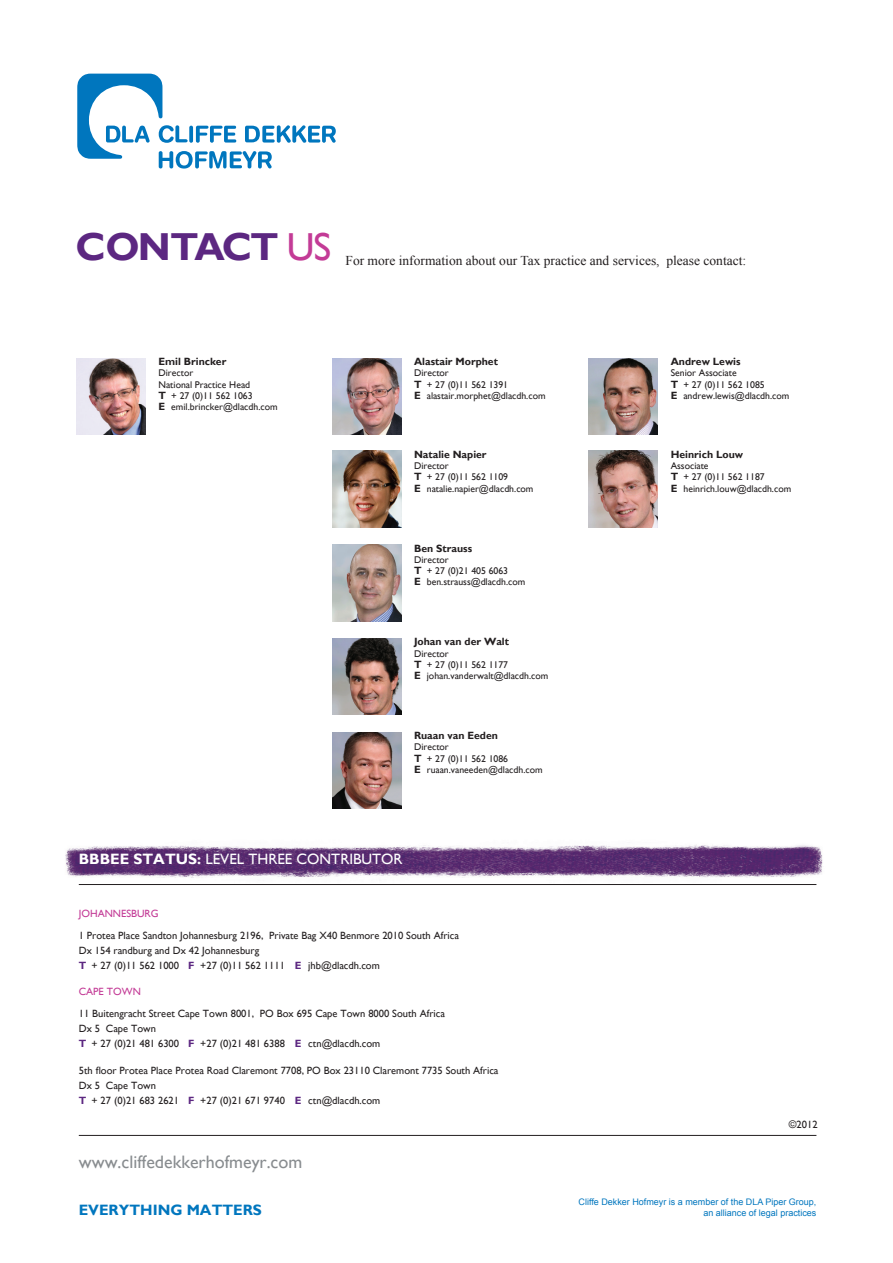
<style>
.page{position:relative;width:893px;height:1263px;background:#fff}
.page>*{position:absolute;margin:0;border:0;box-sizing:border-box;transform-origin:0 0}
.t1{font:700 39px "Gill Sans";letter-spacing:-.04em;color:#5c2781}
.t2{font:18px "Gill Sans";color:#888c8f}
.t3{font:15px "Gill Sans";color:#fff}
.t4{font:700 15px "Gill Sans";color:#0076be}
.t5{font:13.5px "Times New Roman";color:#231f20}
.t6{font:10.5px "Gill Sans";color:#231f20}
.t7{font:700 10.5px "Gill Sans";color:#231f20}
.t8{font:10.5px "Gill Sans";color:#c33b96}
.t9{font:9.75px "Gill Sans";color:#231f20}
.t10{font:9px/10.8px "Arial";color:#0076be;text-align:right}
.s1{font-weight:400;color:#c33b96}
.s2{font-weight:700;font-size:10.5px}
.s3{font-weight:700}
.s4{font-weight:700;color:#5c2781}
</style>
<div class="page">
<img style="left:65px;top:776px;width:758px;height:102px">
<img style="left:77px;top:358px;width:69px;height:77px">
<img style="left:332px;top:358px;width:69px;height:77px">
<img style="left:332px;top:638px;width:69px;height:77px">
<img style="left:332px;top:451px;width:69px;height:76px">
<img style="left:332px;top:544px;width:69px;height:77px">
<img style="left:332px;top:732px;width:69px;height:77px">
<img style="left:589px;top:358px;width:69px;height:77px">
<hr style="left:79px;top:884px;width:737px;height:1px;background:#231f20">
<hr style="left:79px;top:1135px;width:737px;height:1px;background:#231f20">
<svg style="left:77px;top:74px;width:259px;height:95px"></svg>
<img style="left:589px;top:451px;width:69px;height:76px">
<p class="t1" style="left:75px;top:224px;width:258px">CONTACT <span class="s1">US</span></p>
<p class="t5" style="left:345px;top:251px;width:402px">For more information about our Tax practice and services, please contact:</p>
<p class="t7" style="left:159px;top:355px;width:69px">Emil Brincker</p>
<p class="t9" style="left:159px;top:367px;width:36px">Director</p>
<p class="t9" style="left:159px;top:379px;width:93px">National Practice Head</p>
<p class="t9" style="left:159px;top:390px;width:96px"><span class="s2">T</span> + 27 (0)11 562 1063</p>
<p class="t9" style="left:159px;top:401px;width:121px"><span class="s2">E</span> emil.brincker@dlacdh.com</p>
<p class="t7" style="left:414px;top:355px;width:85px">Alastair Morphet</p>
<p class="t9" style="left:414px;top:367px;width:36px">Director</p>
<p class="t9" style="left:414px;top:379px;width:96px"><span class="s2">T</span> + 27 (0)11 562 1391</p>
<p class="t9" style="left:414px;top:390px;width:133px"><span class="s2">E</span> alastair.morphet@dlacdh.com</p>
<p class="t7" style="left:414px;top:448px;width:74px">Natalie Napier</p>
<p class="t9" style="left:414px;top:460px;width:36px">Director</p>
<p class="t9" style="left:414px;top:471px;width:96px"><span class="s2">T</span> + 27 (0)11 562 1109</p>
<p class="t9" style="left:414px;top:483px;width:121px"><span class="s2">E</span> natalie.napier@dlacdh.com</p>
<p class="t7" style="left:414px;top:542px;width:60px">Ben Strauss</p>
<p class="t9" style="left:414px;top:554px;width:36px">Director</p>
<p class="t9" style="left:414px;top:565px;width:96px"><span class="s2">T</span> + 27 (0)21 405 6063</p>
<p class="t9" style="left:414px;top:576px;width:113px"><span class="s2">E</span> ben.strauss@dlacdh.com</p>
<p class="t7" style="left:414px;top:636px;width:96px">Johan van der Walt</p>
<p class="t9" style="left:414px;top:648px;width:36px">Director</p>
<p class="t9" style="left:414px;top:659px;width:96px"><span class="s2">T</span> + 27 (0)11 562 1177</p>
<p class="t9" style="left:414px;top:670px;width:136px"><span class="s2">E</span> johan.vanderwalt@dlacdh.com</p>
<p class="t7" style="left:414px;top:729px;width:85px">Ruaan van Eeden</p>
<p class="t9" style="left:414px;top:741px;width:36px">Director</p>
<p class="t9" style="left:414px;top:753px;width:96px"><span class="s2">T</span> + 27 (0)11 562 1086</p>
<p class="t9" style="left:414px;top:764px;width:130px"><span class="s2">E</span> ruaan.vaneeden@dlacdh.com</p>
<p class="t7" style="left:671px;top:355px;width:71px">Andrew Lewis</p>
<p class="t9" style="left:671px;top:367px;width:67px">Senior Associate</p>
<p class="t9" style="left:671px;top:379px;width:96px"><span class="s2">T</span> + 27 (0)11 562 1085</p>
<p class="t9" style="left:671px;top:390px;width:120px"><span class="s2">E</span> andrew.lewis@dlacdh.com</p>
<p class="t7" style="left:671px;top:448px;width:74px">Heinrich Louw</p>
<p class="t9" style="left:671px;top:460px;width:39px">Associate</p>
<p class="t9" style="left:671px;top:471px;width:96px"><span class="s2">T</span> + 27 (0)11 562 1187</p>
<p class="t9" style="left:671px;top:483px;width:122px"><span class="s2">E</span> heinrich.louw@dlacdh.com</p>
<p class="t3" style="left:79px;top:850px;width:325px"><span class="s3">BBBEE STATUS:</span> LEVEL THREE CONTRIBUTOR</p>
<p class="t8" style="left:79px;top:907px;width:81px">JOHANNESBURG</p>
<p class="t6" style="left:79px;top:930px;width:382px">1 Protea Place Sandton Johannesburg 2196, Private Bag X40 Benmore 2010 South Africa</p>
<p class="t6" style="left:79px;top:945px;width:182px">Dx 154 randburg and Dx 42 Johannesburg</p>
<p class="t6" style="left:79px;top:960px;width:303px"><span class="s4">T</span> + 27 (0)11 562 1000 <span class="s4">F</span> +27 (0)11 562 1111 <span class="s4">E</span> jhb@dlacdh.com</p>
<p class="t8" style="left:79px;top:985px;width:64px">CAPE TOWN</p>
<p class="t6" style="left:79px;top:1007px;width:368px">11 Buitengracht Street Cape Town 8001, PO Box 695 Cape Town 8000 South Africa</p>
<p class="t6" style="left:79px;top:1022px;width:79px">Dx 5 Cape Town</p>
<p class="t6" style="left:79px;top:1037px;width:303px"><span class="s4">T</span> + 27 (0)21 481 6300 <span class="s4">F</span> +27 (0)21 481 6388 <span class="s4">E</span> ctn@dlacdh.com</p>
<p class="t6" style="left:79px;top:1065px;width:421px">5th floor Protea Place Protea Road Claremont 7708, PO Box 23110 Claremont 7735 South Africa</p>
<p class="t6" style="left:79px;top:1080px;width:79px">Dx 5 Cape Town</p>
<p class="t6" style="left:79px;top:1095px;width:303px"><span class="s4">T</span> + 27 (0)21 683 2621 <span class="s4">F</span> +27 (0)21 671 9740 <span class="s4">E</span> ctn@dlacdh.com</p>
<p class="t2" style="left:79px;top:1151px;width:225px">www.cliffedekkerhofmeyr.com</p>
<p class="t4" style="left:79px;top:1201px;width:185px">EVERYTHING MATTERS</p>
<p class="t6" style="left:789px;top:1118px;width:30px">©2012</p>
<p class="t10" style="left:578px;top:1196px;width:239px">Cliffe Dekker Hofmeyr is a member of the DLA Piper Group, an alliance of legal practices</p>
</div>
